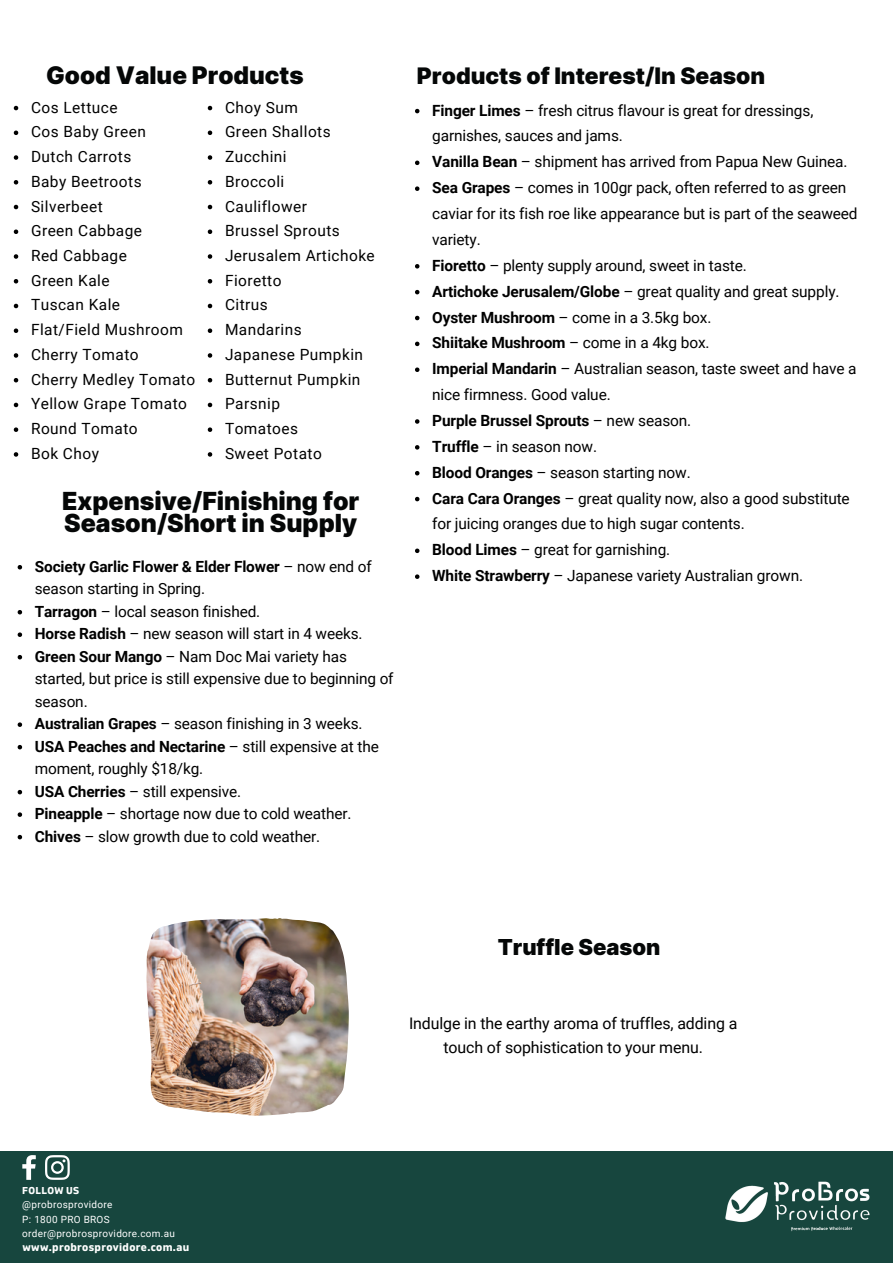
<style>
.page{position:relative;width:893px;height:1264px;background:#fff}
.page>*{position:absolute;margin:0;border:0;box-sizing:border-box;transform-origin:0 0}
.t1{font:900 24.9px/21.9px "Inter";color:#050707}
.t2{font:900 24.3px "Inter";color:#050707}
.t3{font:900 22.8px "Inter";color:#050707}
.t4{font:900 22.05px "Inter";color:#050707}
.t5{font:15.9px/23.9px "Roboto";letter-spacing:-.005em;color:#000;text-align:center}
.t6{font:15.45px/25.8px "Roboto";letter-spacing:-.01em;color:#000}
.t7{font:15.45px "Roboto";letter-spacing:.03em;color:#000}
.t8{font:700 15.45px "Roboto";letter-spacing:-.01em;color:#000}
.t9{font:700 11.25px "Gilam";letter-spacing:.03em;color:#fff}
.t10{font:9.9px "Roboto";letter-spacing:.03em;color:#fff}
.t11{font:700 9.9px "Gilam";letter-spacing:.03em;color:#fff}
.s1{font-weight:700}
.s2{font-weight:400}
</style>
<div class="page">
<div style="left:0;top:1150px;width:892px;height:112px;background:#17463e"></div>
<svg style="left:45px;top:1155px;width:25px;height:24px"></svg>
<svg style="left:22px;top:1155px;width:14px;height:24px"></svg>
<img style="left:725px;top:1181px;width:145px;height:51px">
<img style="left:146px;top:918px;width:202px;height:197px">
<svg style="left:14px;top:106px;width:4px;height:4px"></svg>
<svg style="left:14px;top:130px;width:4px;height:5px"></svg>
<svg style="left:14px;top:155px;width:4px;height:5px"></svg>
<svg style="left:14px;top:180px;width:4px;height:4px"></svg>
<svg style="left:14px;top:205px;width:4px;height:4px"></svg>
<svg style="left:14px;top:229px;width:4px;height:5px"></svg>
<svg style="left:14px;top:254px;width:4px;height:5px"></svg>
<svg style="left:14px;top:279px;width:4px;height:4px"></svg>
<svg style="left:14px;top:304px;width:4px;height:4px"></svg>
<svg style="left:14px;top:328px;width:4px;height:5px"></svg>
<svg style="left:14px;top:353px;width:4px;height:5px"></svg>
<svg style="left:14px;top:378px;width:4px;height:4px"></svg>
<svg style="left:14px;top:403px;width:4px;height:4px"></svg>
<svg style="left:14px;top:427px;width:4px;height:5px"></svg>
<svg style="left:14px;top:452px;width:4px;height:4px"></svg>
<svg style="left:208px;top:106px;width:4px;height:4px"></svg>
<svg style="left:208px;top:130px;width:4px;height:5px"></svg>
<svg style="left:208px;top:155px;width:4px;height:5px"></svg>
<svg style="left:208px;top:180px;width:4px;height:4px"></svg>
<svg style="left:208px;top:205px;width:4px;height:4px"></svg>
<svg style="left:208px;top:229px;width:4px;height:5px"></svg>
<svg style="left:208px;top:254px;width:4px;height:5px"></svg>
<svg style="left:208px;top:279px;width:4px;height:4px"></svg>
<svg style="left:208px;top:304px;width:4px;height:4px"></svg>
<svg style="left:208px;top:328px;width:4px;height:5px"></svg>
<svg style="left:208px;top:353px;width:4px;height:5px"></svg>
<svg style="left:208px;top:378px;width:4px;height:4px"></svg>
<svg style="left:208px;top:403px;width:4px;height:4px"></svg>
<svg style="left:208px;top:427px;width:4px;height:5px"></svg>
<svg style="left:208px;top:452px;width:4px;height:4px"></svg>
<svg style="left:415px;top:109px;width:4px;height:4px"></svg>
<svg style="left:415px;top:160px;width:4px;height:5px"></svg>
<svg style="left:415px;top:186px;width:4px;height:5px"></svg>
<svg style="left:415px;top:264px;width:4px;height:4px"></svg>
<svg style="left:415px;top:290px;width:4px;height:4px"></svg>
<svg style="left:415px;top:316px;width:4px;height:4px"></svg>
<svg style="left:415px;top:341px;width:4px;height:5px"></svg>
<svg style="left:415px;top:367px;width:4px;height:5px"></svg>
<svg style="left:415px;top:419px;width:4px;height:5px"></svg>
<svg style="left:415px;top:445px;width:4px;height:4px"></svg>
<svg style="left:415px;top:471px;width:4px;height:4px"></svg>
<svg style="left:415px;top:497px;width:4px;height:4px"></svg>
<svg style="left:415px;top:548px;width:4px;height:5px"></svg>
<svg style="left:415px;top:574px;width:4px;height:5px"></svg>
<svg style="left:18px;top:565px;width:4px;height:4px"></svg>
<svg style="left:18px;top:610px;width:4px;height:4px"></svg>
<svg style="left:18px;top:632px;width:4px;height:5px"></svg>
<svg style="left:18px;top:655px;width:4px;height:4px"></svg>
<svg style="left:18px;top:722px;width:4px;height:5px"></svg>
<svg style="left:18px;top:745px;width:4px;height:4px"></svg>
<svg style="left:18px;top:790px;width:4px;height:4px"></svg>
<svg style="left:18px;top:812px;width:4px;height:5px"></svg>
<svg style="left:18px;top:834px;width:4px;height:5px"></svg>
<p class="t2" style="left:46px;top:60px;width:259px">Good Value Products</p>
<p class="t3" style="left:417px;top:61px;width:350px">Products of Interest/In Season</p>
<p class="t6" style="left:432px;top:97px;width:382px"><span class="s1">Finger Limes</span> – fresh citrus flavour is great for dressings, garnishes, sauces and jams.</p>
<p class="t6" style="left:432px;top:149px;width:417px"><span class="s1">Vanilla Bean</span> – shipment has arrived from Papua New Guinea.</p>
<p class="t6" style="left:432px;top:175px;width:427px"><span class="s1">Sea Grapes</span> – comes in 100gr pack, often referred to as green caviar for its fish roe like appearance but is part of the seaweed variety.</p>
<p class="t6" style="left:432px;top:252px;width:316px"><span class="s1">Fioretto</span> – plenty supply around, sweet in taste.</p>
<p class="t6" style="left:432px;top:278px;width:409px"><span class="s1">Artichoke Jerusalem/Globe</span> – great quality and great supply.</p>
<p class="t6" style="left:432px;top:304px;width:281px"><span class="s1">Oyster Mushroom</span> – come in a 3.5kg box.</p>
<p class="t8" style="left:432px;top:334px;width:279px">Shiitake Mushroom <span class="s2">– come in a 4kg box.</span></p>
<p class="t6" style="left:432px;top:356px;width:426px"><span class="s1">Imperial Mandarin</span> – Australian season, taste sweet and have a nice firmness. Good value.</p>
<p class="t8" style="left:432px;top:411px;width:260px">Purple Brussel Sprouts <span class="s2">– new season.</span></p>
<p class="t6" style="left:432px;top:433px;width:166px"><span class="s1">Truffle</span> – in season now.</p>
<p class="t6" style="left:432px;top:459px;width:260px"><span class="s1">Blood Oranges</span> – season starting now.</p>
<p class="t6" style="left:432px;top:485px;width:419px"><span class="s1">Cara Cara Oranges</span> – great quality now, also a good substitute for juicing oranges due to high sugar contents.</p>
<p class="t6" style="left:432px;top:537px;width:239px"><span class="s1">Blood Limes</span> – great for garnishing.</p>
<p class="t6" style="left:432px;top:563px;width:372px"><span class="s1">White Strawberry</span> – Japanese variety Australian grown.</p>
<p class="t6" style="left:225px;top:94px;width:74px">Choy Sum</p>
<p class="t7" style="left:225px;top:123px;width:107px">Green Shallots</p>
<p class="t7" style="left:225px;top:148px;width:63px">Zucchini</p>
<p class="t7" style="left:225px;top:172px;width:61px">Broccoli</p>
<p class="t7" style="left:225px;top:197px;width:83px">Cauliflower</p>
<p class="t7" style="left:225px;top:222px;width:116px">Brussel Sprouts</p>
<p class="t7" style="left:225px;top:247px;width:151px">Jerusalem Artichoke</p>
<p class="t7" style="left:225px;top:271px;width:58px">Fioretto</p>
<p class="t6" style="left:225px;top:292px;width:44px">Citrus</p>
<p class="t7" style="left:225px;top:321px;width:78px">Mandarins</p>
<p class="t7" style="left:225px;top:345px;width:139px">Japanese Pumpkin</p>
<p class="t7" style="left:225px;top:370px;width:137px">Butternut Pumpkin</p>
<p class="t7" style="left:225px;top:395px;width:56px">Parsnip</p>
<p class="t7" style="left:225px;top:420px;width:75px">Tomatoes</p>
<p class="t7" style="left:225px;top:444px;width:98px">Sweet Potato</p>
<p class="t7" style="left:31px;top:98px;width:88px">Cos Lettuce</p>
<p class="t7" style="left:31px;top:123px;width:116px">Cos Baby Green</p>
<p class="t7" style="left:31px;top:148px;width:102px">Dutch Carrots</p>
<p class="t7" style="left:31px;top:172px;width:112px">Baby Beetroots</p>
<p class="t7" style="left:31px;top:197px;width:73px">Silverbeet</p>
<p class="t7" style="left:31px;top:222px;width:112px">Green Cabbage</p>
<p class="t7" style="left:31px;top:247px;width:97px">Red Cabbage</p>
<p class="t7" style="left:31px;top:271px;width:80px">Green Kale</p>
<p class="t7" style="left:31px;top:296px;width:91px">Tuscan Kale</p>
<p class="t7" style="left:31px;top:321px;width:153px">Flat/Field Mushroom</p>
<p class="t7" style="left:31px;top:345px;width:109px">Cherry Tomato</p>
<p class="t7" style="left:31px;top:370px;width:166px">Cherry Medley Tomato</p>
<p class="t7" style="left:31px;top:395px;width:157px">Yellow Grape Tomato</p>
<p class="t7" style="left:31px;top:420px;width:108px">Round Tomato</p>
<p class="t6" style="left:31px;top:441px;width:69px">Bok Choy</p>
<p class="t1" style="left:62px;top:490px;width:299px">Expensive/Finishing for<br>Season/Short in Supply</p>
<p class="t6" style="left:35px;top:555px;width:338px;line-height:22.5px"><span class="s1">Society Garlic Flower &amp; Elder Flower</span> – now end of season starting in Spring.</p>
<p class="t6" style="left:35px;top:598px;width:227px"><span class="s1">Tarragon</span> – local season finished.</p>
<p class="t6" style="left:35px;top:621px;width:329px"><span class="s1">Horse Radish</span> – new season will start in 4 weeks.</p>
<p class="t6" style="left:35px;top:645px;width:360px;line-height:22.5px"><span class="s1">Green Sour Mango</span> – Nam Doc Mai variety has started, but price is still expensive due to beginning of season.</p>
<p class="t6" style="left:35px;top:711px;width:329px"><span class="s1">Australian Grapes</span> – season finishing in 3 weeks.</p>
<p class="t6" style="left:35px;top:735px;width:345px;line-height:22.5px"><span class="s1">USA Peaches and Nectarine</span> – still expensive at the moment, roughly $18/kg.</p>
<p class="t6" style="left:35px;top:778px;width:208px"><span class="s1">USA Cherries</span> – still expensive.</p>
<p class="t6" style="left:35px;top:801px;width:318px"><span class="s1">Pineapple</span> – shortage now due to cold weather.</p>
<p class="t6" style="left:35px;top:823px;width:287px"><span class="s1">Chives</span> – slow growth due to cold weather.</p>
<p class="t4" style="left:497px;top:933px;width:164px">Truffle Season</p>
<p class="t11" style="left:22px;top:1184px;width:58px">FOLLOW US</p>
<p class="t10" style="left:22px;top:1199px;width:91px">@probrosprovidore</p>
<p class="t10" style="left:22px;top:1213px;width:89px">P: 1800 PRO BROS</p>
<p class="t10" style="left:22px;top:1227px;width:154px">order@probrosprovidore.com.au</p>
<p class="t9" style="left:22px;top:1240px;width:168px">www.probrosprovidore.com.au</p>
<p class="t5" style="left:409px;top:1011px;width:330px">Indulge in the earthy aroma of truffles, adding a touch of sophistication to your menu.</p>
</div>
